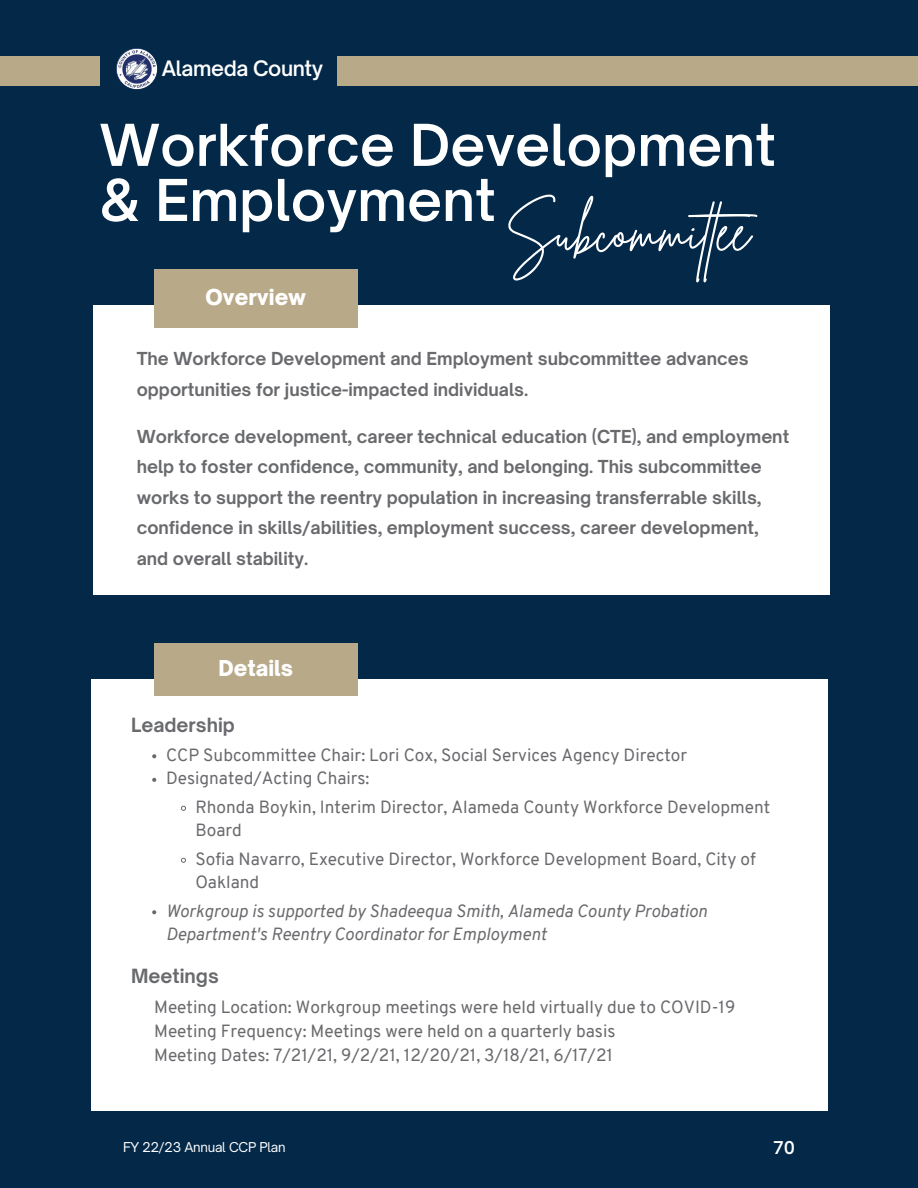
<style>
.page{position:relative;width:918px;height:1188px;background:#032848}
.page>*{position:absolute;margin:0;border:0;box-sizing:border-box;transform-origin:0 0}
.t1{font:600 55.2px/55.2px "Open Sauce One";color:#fff}
.t2{font:55.2px "Brittany Signature";color:#fff}
.t3{font:900 21px "Open Sauce One";color:#fff}
.t4{font:600 20.4px "Open Sauce One";letter-spacing:-.02em;color:#fff}
.t5{font:700 18.75px "Open Sauce One";color:#696a6d}
.t6{font:17.25px/23.5px "Overpass";color:#696a6d}
.t7{font:italic 17.25px/23.5px "Overpass";color:#696a6d}
.t8{font:700 17.1px/30.3px "Open Sauce One";color:#696a6d}
.t9{font:600 16.95px "Open Sauce One";color:#fff}
.t10{font:13.05px "Open Sauce One";letter-spacing:-.02em;color:#fff}
</style>
<div class="page">
<div style="left:93px;top:305px;width:737px;height:290px;background:#fff"></div>
<div style="left:91px;top:679px;width:737px;height:432px;background:#fff"></div>
<div style="left:154px;top:643px;width:204px;height:53px;background:#b8a988"></div>
<div style="left:337px;top:56px;width:581px;height:29px;background:#b8a988"></div>
<div style="left:0;top:56px;width:100px;height:29px;background:#b8a988"></div>
<img style="left:116px;top:48px;width:41px;height:41px;border-radius:50%">
<div style="left:154px;top:269px;width:204px;height:59px;background:#b8a988"></div>
<svg style="left:152px;top:754px;width:4px;height:4px"></svg>
<svg style="left:152px;top:778px;width:4px;height:4px"></svg>
<svg style="left:181px;top:805px;width:5px;height:6px"></svg>
<svg style="left:181px;top:857px;width:5px;height:6px"></svg>
<svg style="left:152px;top:910px;width:4px;height:4px"></svg>
<p class="t4" style="left:162px;top:55px;width:163px">Alameda County</p>
<h1 class="t1" style="left:99px;top:117px;width:678px">Workforce Development &amp; Employment</h1>
<h1 class="t2" style="left:506px;top:195px;width:268px">Subcommittee</h1>
<p class="t3" style="left:206px;top:284px;width:102px">Overview</p>
<p class="t8" style="left:137px;top:344px;width:613px">The Workforce Development and Employment subcommittee advances opportunities for justice-impacted individuals.</p>
<p class="t8" style="left:137px;top:421px;width:654px">Workforce development, career technical education (CTE), and employment help to foster confidence, community, and belonging. This subcommittee works to support the reentry population in increasing transferrable skills, confidence in skills/abilities, employment success, career development, and overall stability.</p>
<p class="t3" style="left:219px;top:655px;width:76px">Details</p>
<p class="t5" style="left:131px;top:713px;width:105px">Leadership</p>
<p class="t6" style="left:166px;top:743px;width:523px">CCP Subcommittee Chair: Lori Cox, Social Services Agency Director<br>Designated/Acting Chairs:</p>
<p class="t6" style="left:195px;top:795px;width:576px">Rhonda Boykin, Interim Director, Alameda County Workforce Development<br>Board</p>
<p class="t6" style="left:195px;top:847px;width:562px">Sofia Navarro, Executive Director, Workforce Development Board, City of<br>Oakland</p>
<p class="t7" style="left:166px;top:899px;width:543px">Workgroup is supported by Shadeequa Smith, Alameda County Probation<br>Department's Reentry Coordinator for Employment</p>
<p class="t5" style="left:131px;top:964px;width:89px">Meetings</p>
<p class="t6" style="left:154px;top:995px;width:583px">Meeting Location: Workgroup meetings were held virtually due to COVID-19<br>Meeting Frequency: Meetings were held on a quarterly basis<br>Meeting Dates: 7/21/21, 9/2/21, 12/20/21, 3/18/21, 6/17/21</p>
<p class="t10" style="left:123px;top:1139px;width:164px">FY 22/23 Annual CCP Plan</p>
<p class="t9" style="left:774px;top:1137px;width:23px">70</p>
</div>
